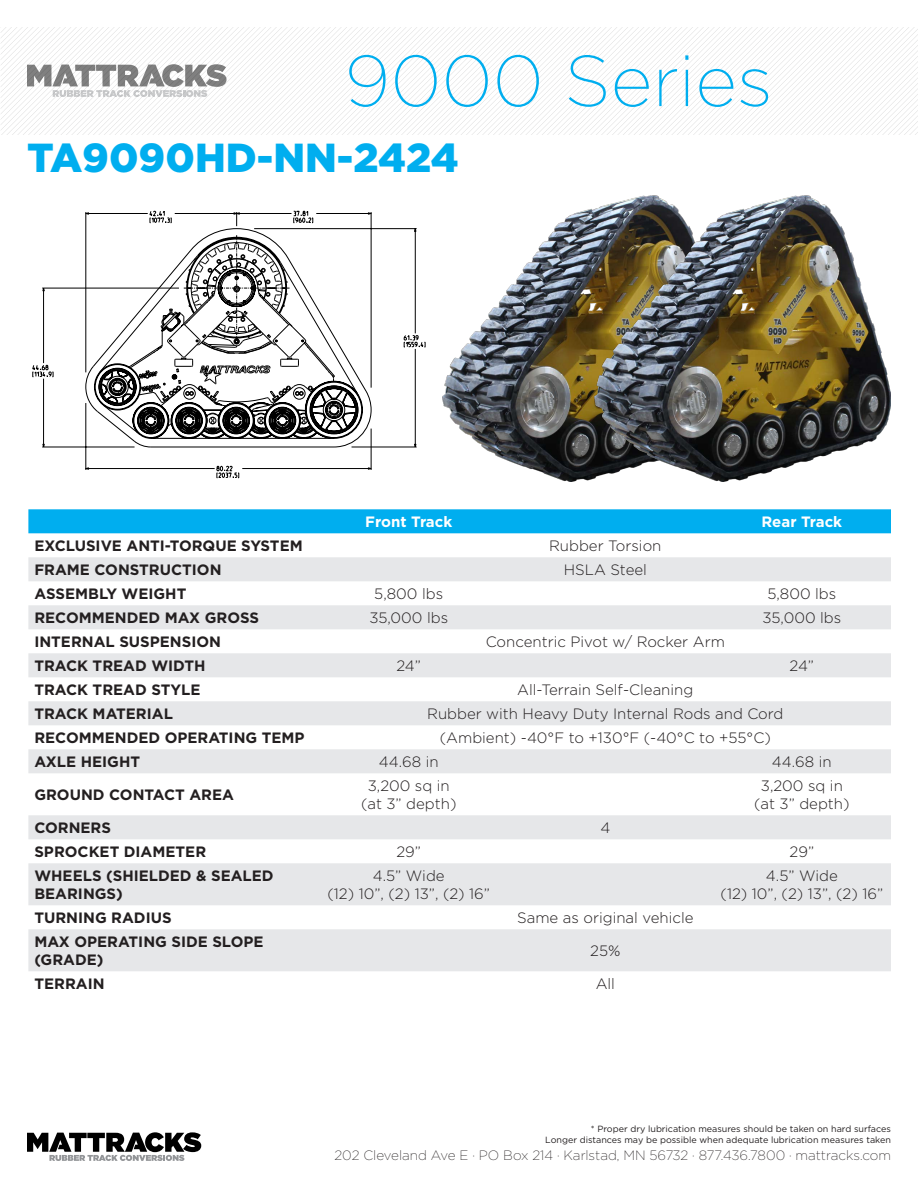
<style>
.page{position:relative;width:918px;height:1188px;background:#fff}
.page>*{position:absolute;margin:0;border:0;box-sizing:border-box;transform-origin:0 0}
.t1{font:200 72px "Gotham";color:#00aeef}
.t2{font:900 40.5px "Gotham";color:#00aeef}
.t3{font:300 15px/18px "Gotham";color:#231f20;text-align:center}
.t4{font:700 15px/18px "Gotham";color:#231f20}
.t5{font:700 15px "Gotham";color:#fff}
.t6{font:200 13.5px "Gotham";color:#231f20}
.t7{font:9px/10.8px "Gotham";color:#231f20;text-align:right}
</style>
<div class="page">
<div style="left:28px;top:509px;width:863px;height:24px;background:#00aeef"></div>
<svg style="left:28px;top:557px;width:863px;height:414px;fill:#e6e7e9"></svg>
<svg style="left:27px;top:64px;width:200px;height:33px"></svg>
<svg style="left:27px;top:1132px;width:174px;height:29px"></svg>
<svg style="left:32px;top:212px;width:394px;height:258px"></svg>
<svg style="left:86px;top:210px;width:339px;height:269px"></svg>
<img style="left:442px;top:208px;width:152px;height:273px">
<img style="left:594px;top:196px;width:297px;height:285px">
<h1 class="t1" style="left:345px;top:36px;width:429px">9000 Series</h1>
<h2 class="t2" style="left:27px;top:130px;width:433px">TA9090HD-NN-2424</h2>
<p class="t5" style="left:365px;top:512px;width:88px">Front Track</p>
<p class="t5" style="left:762px;top:512px;width:82px">Rear Track</p>
<p class="t4" style="left:34px;top:537px;width:270px">EXCLUSIVE ANTI-TORQUE SYSTEM</p>
<p class="t3" style="left:549px;top:537px;width:114px">Rubber Torsion</p>
<p class="t4" style="left:34px;top:561px;width:189px">FRAME CONSTRUCTION</p>
<p class="t3" style="left:564px;top:561px;width:85px">HSLA Steel</p>
<p class="t4" style="left:34px;top:585px;width:154px">ASSEMBLY WEIGHT</p>
<p class="t3" style="left:374px;top:585px;width:70px">5,800 lbs</p>
<p class="t3" style="left:767px;top:585px;width:70px">5,800 lbs</p>
<p class="t4" style="left:34px;top:609px;width:226px">RECOMMENDED MAX GROSS</p>
<p class="t3" style="left:369px;top:609px;width:80px">35,000 lbs</p>
<p class="t3" style="left:762px;top:609px;width:80px">35,000 lbs</p>
<p class="t4" style="left:34px;top:633px;width:188px">INTERNAL SUSPENSION</p>
<p class="t3" style="left:486px;top:633px;width:241px">Concentric Pivot w/ Rocker Arm</p>
<p class="t4" style="left:34px;top:657px;width:173px">TRACK TREAD WIDTH</p>
<p class="t3" style="left:397px;top:657px;width:26px">24”</p>
<p class="t3" style="left:790px;top:657px;width:26px">24”</p>
<p class="t4" style="left:34px;top:681px;width:168px">TRACK TREAD STYLE</p>
<p class="t3" style="left:517px;top:681px;width:178px">All-Terrain Self-Cleaning</p>
<p class="t4" style="left:34px;top:705px;width:140px">TRACK MATERIAL</p>
<p class="t3" style="left:427px;top:705px;width:358px">Rubber with Heavy Duty Internal Rods and Cord</p>
<p class="t4" style="left:34px;top:729px;width:272px">RECOMMENDED OPERATING TEMP</p>
<p class="t3" style="left:440px;top:729px;width:333px">(Ambient) -40°F to +130°F (-40°C to +55°C)</p>
<p class="t4" style="left:34px;top:753px;width:107px">AXLE HEIGHT</p>
<p class="t3" style="left:379px;top:753px;width:61px">44.68 in</p>
<p class="t3" style="left:772px;top:753px;width:61px">44.68 in</p>
<p class="t4" style="left:34px;top:786px;width:201px">GROUND CONTACT AREA</p>
<p class="t3" style="left:361px;top:777px;width:97px">3,200 sq in (at 3” depth)</p>
<p class="t3" style="left:754px;top:777px;width:97px">3,200 sq in (at 3” depth)</p>
<p class="t4" style="left:34px;top:819px;width:78px">CORNERS</p>
<p class="t3" style="left:600px;top:819px;width:11px">4</p>
<p class="t4" style="left:34px;top:843px;width:173px">SPROCKET DIAMETER</p>
<p class="t3" style="left:396px;top:843px;width:26px">29”</p>
<p class="t3" style="left:790px;top:843px;width:26px">29”</p>
<p class="t4" style="left:34px;top:867px;width:241px">WHEELS (SHIELDED &amp; SEALED<br>BEARINGS)</p>
<p class="t3" style="left:327px;top:867px;width:164px">4.5” Wide<br>(12) 10”, (2) 13”, (2) 16”</p>
<p class="t3" style="left:721px;top:867px;width:164px">4.5” Wide<br>(12) 10”, (2) 13”, (2) 16”</p>
<p class="t4" style="left:34px;top:909px;width:139px">TURNING RADIUS</p>
<p class="t3" style="left:517px;top:909px;width:178px">Same as original vehicle</p>
<p class="t4" style="left:34px;top:933px;width:231px">MAX OPERATING SIDE SLOPE (GRADE)</p>
<p class="t3" style="left:590px;top:942px;width:32px">25%</p>
<p class="t4" style="left:34px;top:975px;width:72px">TERRAIN</p>
<p class="t3" style="left:596px;top:975px;width:21px">All</p>
<p class="t7" style="left:545px;top:1123px;width:347px">* Proper dry lubrication measures should be taken on hard surfaces<br>Longer distances may be possible when adequate lubrication measures taken</p>
<p class="t6" style="left:335px;top:1146px;width:558px">202 Cleveland Ave E · PO Box 214 · Karlstad, MN 56732 · 877.436.7800 · mattracks.com</p>
</div>
